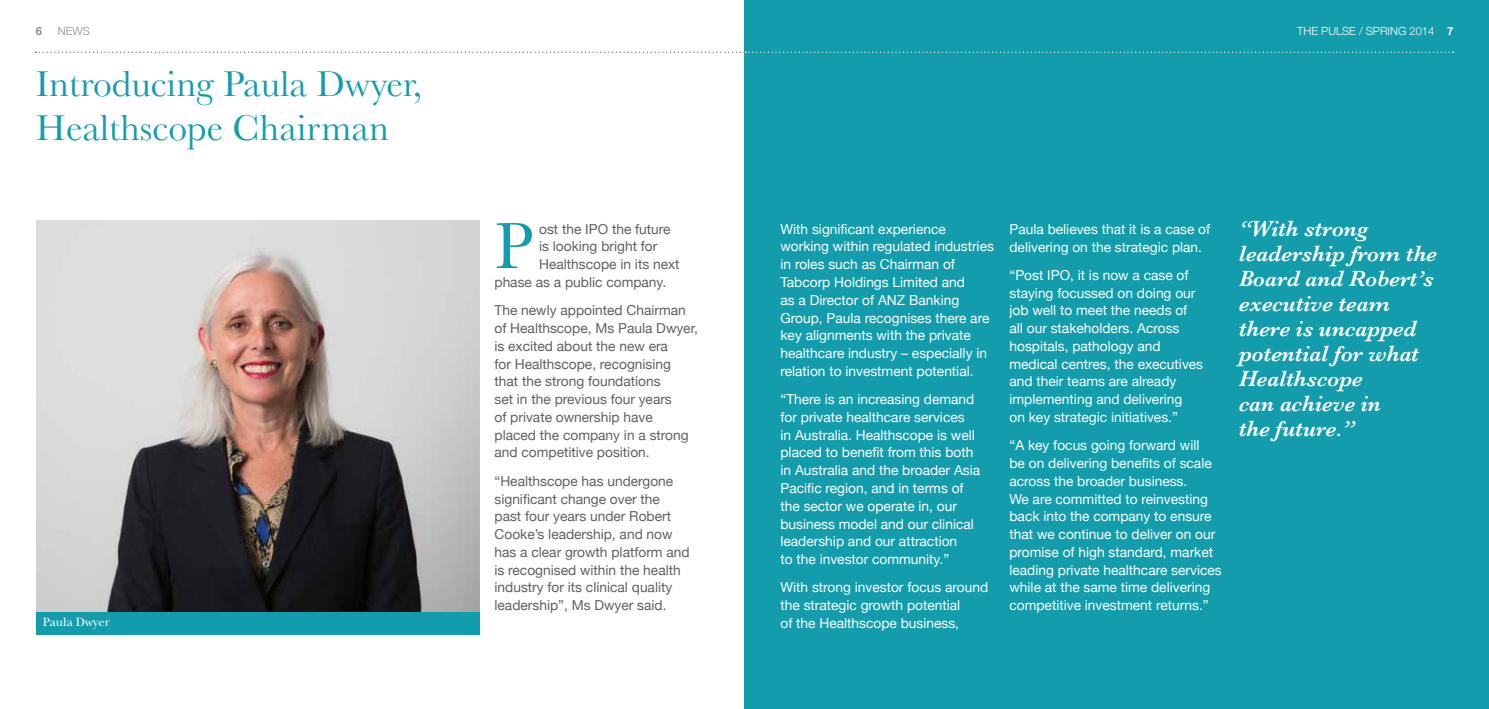
<style>
.page{position:relative;width:1489px;height:709px;background:#fff}
.page>*{position:absolute;margin:0;border:0;box-sizing:border-box;transform-origin:0 0}
.t1{font:67.38px "Baskerville";color:#139dac}
.t2{font:37.5px/43.8px "Baskerville";color:#139dac}
.t3{font:italic 600 22.5px/25px "Baskerville";color:#fff}
.t4{font:13.75px/17.8px "Helvetica Neue";color:#fff}
.t5{font:13.75px/17.8px "Helvetica Neue";color:#5f6062}
.t6{font:12.5px "New Baskerville Std";color:#fff}
.t7{font:300 11.25px "Helvetica Neue";color:#fff}
.t8{font:300 11.25px "Helvetica Neue";color:#8c8e90}
.t9{font:700 11.25px "Helvetica Neue";color:#8c8e90}
.s1{font-weight:700}
</style>
<div class="page">
<div style="left:744px;top:0;width:744px;height:709px;background:#139dac"></div>
<img style="left:36px;top:221px;width:443px;height:391px">
<div style="left:36px;top:612px;width:443px;height:22px;background:#139dac"></div>
<svg style="left:35px;top:52px;width:1418px;height:1px"></svg>
<p class="t9" style="left:36px;top:24px;width:8px">6</p>
<p class="t8" style="left:58px;top:24px;width:33px">NEWS</p>
<p class="t7" style="left:1297px;top:24px;width:157px">THE PULSE / SPRING 2014 <span class="s1">7</span></p>
<h2 class="t2" style="left:36px;top:62px;width:387px">Introducing Paula Dwyer,<br>Healthscope Chairman</h2>
<p class="t6" style="left:43px;top:615px;width:69px">Paula Dwyer</p>
<h1 class="t1" style="left:494px;top:206px;width:39px">P</h1>
<p class="t5" style="left:539px;top:220px;width:133px">ost the IPO the future</p>
<p class="t5" style="left:539px;top:237px;width:120px">is looking bright for</p>
<p class="t5" style="left:539px;top:255px;width:142px">Healthscope in its next</p>
<p class="t5" style="left:494px;top:273px;width:173px">phase as a public company.</p>
<p class="t5" style="left:494px;top:301px;width:205px">The newly appointed Chairman of Healthscope, Ms Paula Dwyer, is excited about the new era<br>for Healthscope, recognising that the strong foundations<br>set in the previous four years<br>of private ownership have<br>placed the company in a strong and competitive position.</p>
<p class="t5" style="left:494px;top:472px;width:197px">“Healthscope has undergone significant change over the past four years under Robert<br>Cooke’s leadership, and now has a clear growth platform and is recognised within the health industry for its clinical quality leadership”, Ms Dwyer said.</p>
<p class="t4" style="left:780px;top:220px;width:215px">With significant experience working within regulated industries in roles such as Chairman of<br>Tabcorp Holdings Limited and<br>as a Director of ANZ Banking<br>Group, Paula recognises there are key alignments with the private healthcare industry – especially in relation to investment potential.</p>
<p class="t4" style="left:780px;top:390px;width:201px">“There is an increasing demand for private healthcare services<br>in Australia. Healthscope is well placed to benefit from this both in Australia and the broader Asia<br>Pacific region, and in terms of the sector we operate in, our business model and our clinical leadership and our attraction<br>to the investor community.”</p>
<p class="t4" style="left:780px;top:578px;width:209px">With strong investor focus around the strategic growth potential<br>of the Healthscope business,</p>
<p class="t4" style="left:1009px;top:220px;width:202px">Paula believes that it is a case of delivering on the strategic plan.</p>
<p class="t4" style="left:1009px;top:266px;width:195px">“Post IPO, it is now a case of staying focussed on doing our job well to meet the needs of all our stakeholders. Across hospitals, pathology and medical centres, the executives and their teams are already implementing and delivering<br>on key strategic initiatives.”</p>
<p class="t4" style="left:1009px;top:436px;width:214px">“A key focus going forward will<br>be on delivering benefits of scale across the broader business.<br>We are committed to reinvesting back into the company to ensure that we continue to deliver on our promise of high standard, market leading private healthcare services while at the same time delivering competitive investment returns.”</p>
<h3 class="t3" style="left:1238px;top:216px;width:200px">“With strong leadership from the<br>Board and Robert’s executive team there is uncapped potential for what<br>Healthscope<br>can achieve in<br>the future.”</h3>
</div>
